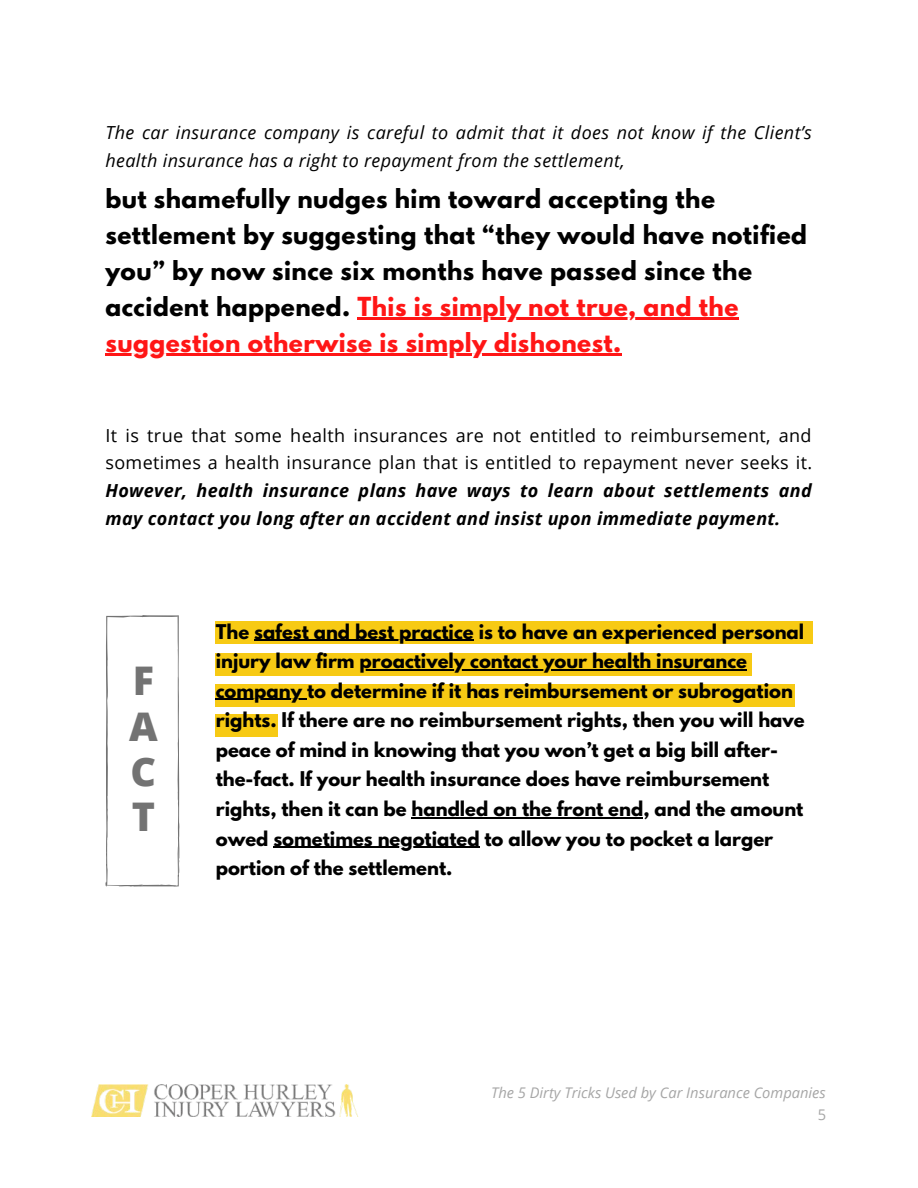
<style>
.page{position:relative;width:918px;height:1188px;background:#fff}
.page>*{position:absolute;margin:0;border:0;box-sizing:border-box;transform-origin:0 0}
.t1{font:800 39.45px/45.3px "Open Sans";color:#737373;text-align:justify}
.t2{font:700 23.25px/36px "League Spartan";letter-spacing:.02em;color:#000}
.t3{font:700 18px/29.5px "League Spartan";color:#000}
.t4{font:18px/27.5px "Open Sans";letter-spacing:.02em;color:#000}
.t5{font:italic 700 18px/27.5px "Open Sans";letter-spacing:.02em;color:#000}
.t6{font:italic 18px/27.5px "Open Sans";letter-spacing:.02em;color:#000}
.t7{font:italic 14.7px "Open Sans";color:#a6a6a6}
.t8{font:14.7px "Open Sans";color:#a6a6a6}
.s1{color:#ff1616}
</style>
<div class="page">
<img style="left:92px;top:1084px;width:266px;height:33px">
<svg style="left:106px;top:615px;width:73px;height:272px"></svg>
<div style="left:215px;top:621px;width:597px;height:23px;background:#f7ca14"></div>
<hr style="left:357px;top:318px;width:382px;height:2px;background:#ff1616">
<hr style="left:105px;top:354px;width:517px;height:2px;background:#ff1616">
<div style="left:215px;top:653px;width:537px;height:23px;background:#f7ca14"></div>
<div style="left:215px;top:684px;width:580px;height:23px;background:#f7ca14"></div>
<div style="left:215px;top:714px;width:63px;height:22px;background:#f7ca14"></div>
<hr style="left:254px;top:640px;width:220px;height:1px;background:#000">
<hr style="left:360px;top:669px;width:387px;height:1px;background:#000">
<hr style="left:216px;top:699px;width:91px;height:1px;background:#000">
<hr style="left:412px;top:817px;width:231px;height:1px;background:#000">
<hr style="left:273px;top:847px;width:207px;height:1px;background:#000">
<p class="t6" style="left:105px;top:118px;width:708px">The car insurance company is careful to admit that it does not know if the Client’s health insurance has a right to repayment from the settlement,</p>
<p class="t2" style="left:105px;top:183px;width:703px">but shamefully nudges him toward accepting the settlement by suggesting that “they would have notified you” by now since six months have passed since the accident happened. <span class="s1">This is simply not true, and the suggestion otherwise is simply dishonest.</span></p>
<p class="t4" style="left:105px;top:421px;width:708px">It is true that some health insurances are not entitled to reimbursement, and sometimes a health insurance plan that is entitled to repayment never seeks it.</p>
<p class="t5" style="left:105px;top:476px;width:708px">However, health insurance plans have ways to learn about settlements and may contact you long after an accident and insist upon immediate payment.</p>
<h1 class="t1" style="left:129px;top:657px;width:30px">F A C T</h1>
<p class="t3" style="left:216px;top:619px;width:590px">The safest and best practice is to have an experienced personal injury law firm proactively contact your health insurance company to determine if it has reimbursement or subrogation rights. If there are no reimbursement rights, then you will have peace of mind in knowing that you won’t get a big bill after&shy;the-fact. If your health insurance does have reimbursement rights, then it can be handled on the front end, and the amount owed sometimes negotiated to allow you to pocket a larger portion of the settlement.</p>
<p class="t7" style="left:491px;top:1082px;width:336px">The 5 Dirty Tricks Used by Car Insurance Companies</p>
<p class="t8" style="left:818px;top:1105px;width:10px">5</p>
</div>
